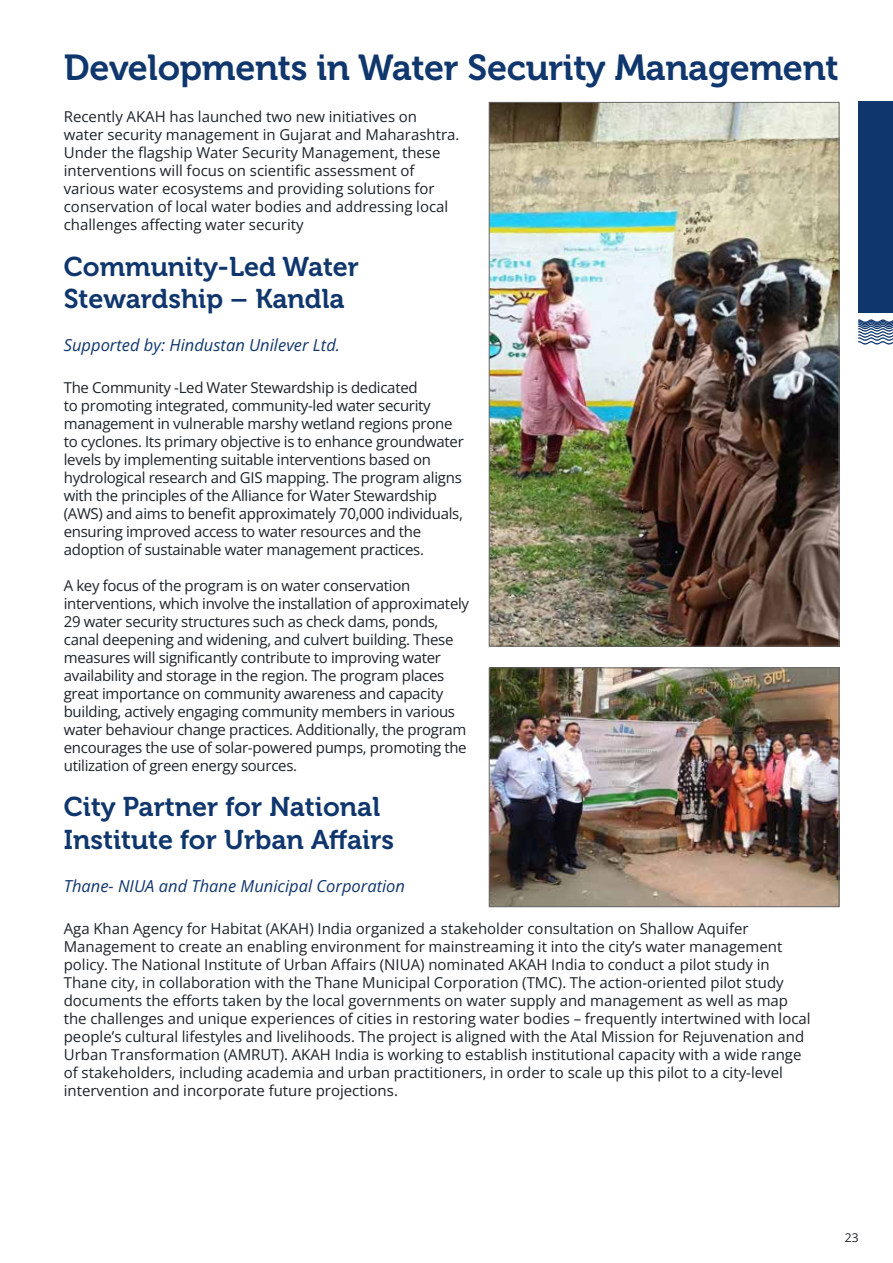
<style>
.page{position:relative;width:893px;height:1263px;background:#fff}
.page>*{position:absolute;margin:0;border:0;box-sizing:border-box;transform-origin:0 0}
.t1{font:36px "Museo 700";letter-spacing:-.01em;color:#0f366d}
.t2{font:27px/32.4px "Museo 700";color:#0f366d}
.t3{font:italic 16.5px "Open Sans";color:#0f366d}
.t4{font:15px/18px "Open Sans";color:#1d232a}
.t5{font:15px/18px "Open Sans";letter-spacing:-.02em;color:#1d232a}
.t6{font:12px "Open Sans";color:#1d232a}
</style>
<div class="page">
<img style="left:491px;top:104px;width:346px;height:540px">
<img style="left:491px;top:670px;width:346px;height:235px">
<div style="left:489px;top:668px;width:350px;height:239px;border:1px solid #666"></div>
<div style="left:858px;top:101px;width:34px;height:212px;background:#0f366d"></div>
<svg style="left:858px;top:319px;width:35px;height:26px"></svg>
<h1 class="t1" style="left:64px;top:48px;width:776px">Developments in Water Security Management</h1>
<p class="t4" style="left:64px;top:107px;width:397px">Recently AKAH has launched two new initiatives on water security management in Gujarat and Maharashtra.<br>Under the flagship Water Security Management, these interventions will focus on scientific assessment of various water ecosystems and providing solutions for conservation of local water bodies and addressing local challenges affecting water security</p>
<h2 class="t2" style="left:64px;top:250px;width:297px">Community-Led Water<br>Stewardship – Kandla</h2>
<p class="t3" style="left:64px;top:334px;width:278px">Supported by: Hindustan Unilever Ltd.</p>
<p class="t5" style="left:64px;top:378px;width:401px">The Community -Led Water Stewardship is dedicated<br>to promoting integrated, community-led water security management in vulnerable marshy wetland regions prone to cyclones. Its primary objective is to enhance groundwater levels by implementing suitable interventions based on hydrological research and GIS mapping. The program aligns with the principles of the Alliance for Water Stewardship (AWS) and aims to benefit approximately 70,000 individuals, ensuring improved access to water resources and the adoption of sustainable water management practices.</p>
<p class="t5" style="left:64px;top:576px;width:407px">A key focus of the program is on water conservation interventions, which involve the installation of approximately 29 water security structures such as check dams, ponds, canal deepening and widening, and culvert building. These measures will significantly contribute to improving water availability and storage in the region. The program places great importance on community awareness and capacity building, actively engaging community members in various water behaviour change practices. Additionally, the program encourages the use of solar-powered pumps, promoting the utilization of green energy sources.</p>
<h2 class="t2" style="left:64px;top:791px;width:332px">City Partner for National<br>Institute for Urban Affairs</h2>
<p class="t3" style="left:64px;top:874px;width:343px">Thane- NIUA and Thane Municipal Corporation</p>
<p class="t4" style="left:64px;top:919px;width:748px">Aga Khan Agency for Habitat (AKAH) India organized a stakeholder consultation on Shallow Aquifer Management to create an enabling environment for mainstreaming it into the city’s water management policy. The National Institute of Urban Affairs (NIUA) nominated AKAH India to conduct a pilot study in Thane city, in collaboration with the Thane Municipal Corporation (TMC). The action-oriented pilot study documents the efforts taken by the local governments on water supply and management as well as map the challenges and unique experiences of cities in restoring water bodies – frequently intertwined with local people’s cultural lifestyles and livelihoods. The project is aligned with the Atal Mission for Rejuvenation and Urban Transformation (AMRUT). AKAH India is working to establish institutional capacity with a wide range of stakeholders, including academia and urban practitioners, in order to scale up this pilot to a city-level intervention and incorporate future projections.</p>
<p class="t6" style="left:845px;top:1229px;width:15px">23</p>
</div>
